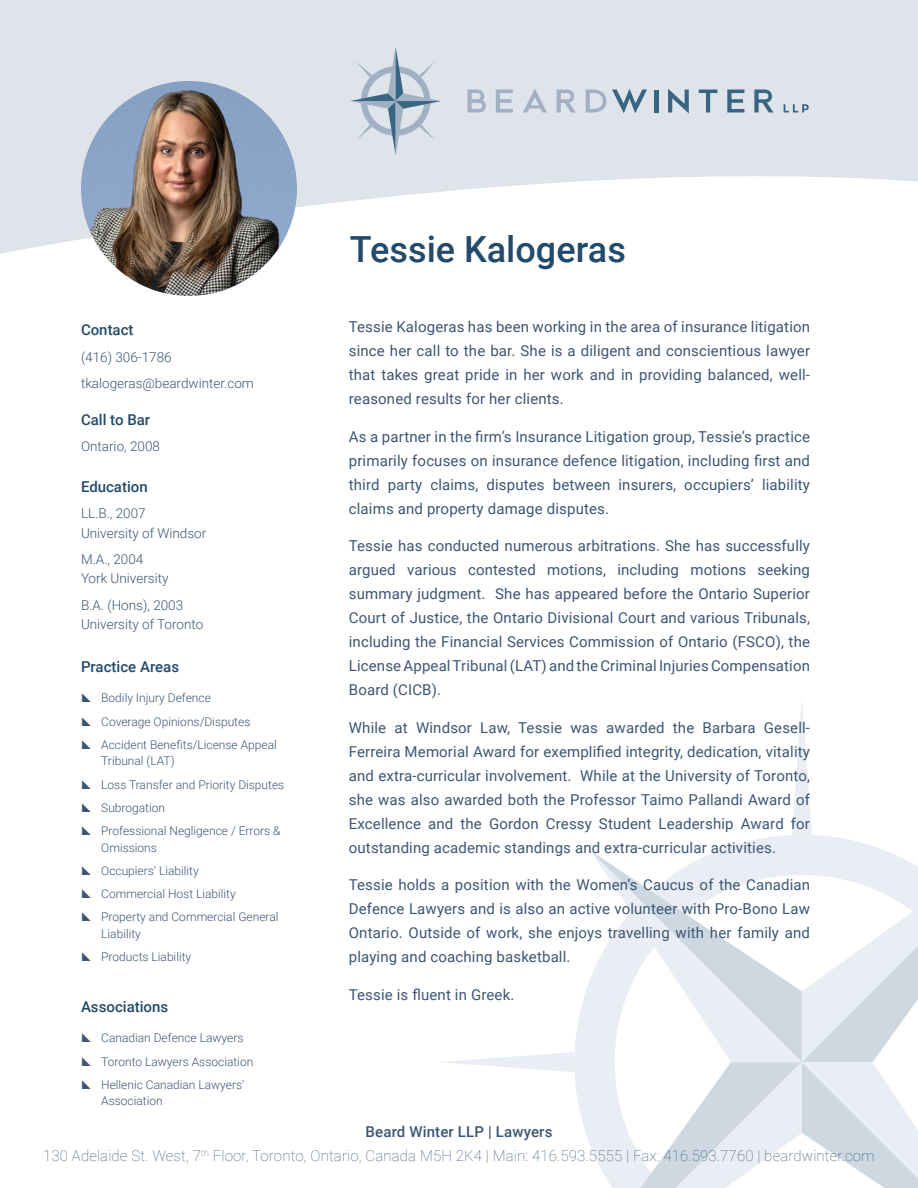
<style>
.page{position:relative;width:918px;height:1188px;background:#fff}
.page>*{position:absolute;margin:0;border:0;box-sizing:border-box;transform-origin:0 0}
.Heading_2{font:500 36px "Roboto";color:#234a6b}
.t1{font:15px/24px "Roboto";letter-spacing:.01em;color:#3b5675;text-align:justify}
.t2{font:100 15px "Roboto";letter-spacing:.01em;color:#3b5675}
.Heading_1{font:500 15px "Roboto";color:#234a6b}
.t3{font:500 15px "Roboto";letter-spacing:.01em;color:#3b5675}
.Side_Bar{font:300 13.5px/19.5px "Roboto";color:#3b5675}
.t4{font:300 12px/16.5px "Roboto";color:#3b5675}
</style>
<div class="page">
<svg style="left:442px;top:702px;width:476px;height:486px"></svg>
<svg style="left:0;top:0;width:918px;height:254px;fill:#dfe4ea"></svg>
<img style="left:81px;top:81px;width:216px;height:215px">
<p class="Heading_1" style="left:81px;top:319px;width:54px">Contact</p>
<p class="Side_Bar" style="left:81px;top:346px;width:92px">(416) 306-1786</p>
<p class="Side_Bar" style="left:81px;top:373px;width:174px">tkalogeras@beardwinter.com</p>
<p class="Heading_1" style="left:81px;top:409px;width:71px">Call to Bar</p>
<p class="Side_Bar" style="left:81px;top:436px;width:81px">Ontario, 2008</p>
<p class="Heading_1" style="left:81px;top:476px;width:68px">Education</p>
<p class="Side_Bar" style="left:81px;top:503px;width:127px">LL.B., 2007<br>University of Windsor</p>
<p class="Side_Bar" style="left:81px;top:549px;width:89px">M.A., 2004<br>York University</p>
<p class="Side_Bar" style="left:81px;top:595px;width:124px">B.A. (Hons), 2003<br>University of Toronto</p>
<p class="Heading_1" style="left:81px;top:656px;width:100px">Practice Areas</p>
<p class="t4" style="left:101px;top:689px;width:111px">Bodily Injury Defence</p>
<p class="t4" style="left:101px;top:713px;width:151px">Coverage Opinions/Disputes</p>
<p class="t4" style="left:101px;top:736px;width:177px">Accident Benefits/License Appeal<br>Tribunal (LAT)</p>
<p class="t4" style="left:101px;top:776px;width:185px">Loss Transfer and Priority Disputes</p>
<p class="t4" style="left:101px;top:799px;width:65px">Subrogation</p>
<p class="t4" style="left:101px;top:822px;width:181px">Professional Negligence / Errors &amp;<br>Omissions</p>
<p class="t4" style="left:101px;top:862px;width:99px">Occupiers’ Liability</p>
<p class="t4" style="left:101px;top:885px;width:136px">Commercial Host Liability</p>
<p class="t4" style="left:101px;top:908px;width:179px">Property and Commercial General<br>Liability</p>
<p class="t4" style="left:101px;top:948px;width:92px">Products Liability</p>
<p class="Heading_1" style="left:81px;top:997px;width:89px">Associations</p>
<p class="t4" style="left:101px;top:1030px;width:144px">Canadian Defence Lawyers</p>
<p class="t4" style="left:101px;top:1053px;width:154px">Toronto Lawyers Association</p>
<p class="t4" style="left:101px;top:1076px;width:145px">Hellenic Canadian Lawyers’<br>Association</p>
<p class="Heading_2" style="left:350px;top:224px;width:278px">Tessie Kalogeras</p>
<p class="t1" style="left:349px;top:315px;width:463px">Tessie Kalogeras has been working in the area of insurance litigation since her call to the bar. She is a diligent and conscientious lawyer that takes great pride in her work and in providing balanced, well&shy;reasoned results for her clients.</p>
<p class="t1" style="left:349px;top:424px;width:463px">As a partner in the firm’s Insurance Litigation group, Tessie’s practice primarily focuses on insurance defence litigation, including first and third party claims, disputes between insurers, occupiers’ liability claims and property damage disputes.</p>
<p class="t1" style="left:349px;top:534px;width:463px">Tessie has conducted numerous arbitrations. She has successfully argued various contested motions, including motions seeking summary judgment. She has appeared before the Ontario Superior Court of Justice, the Ontario Divisional Court and various Tribunals, including the Financial Services Commission of Ontario (FSCO), the License Appeal Tribunal (LAT) and the Criminal Injuries Compensation Board (CICB).</p>
<p class="t1" style="left:349px;top:715px;width:463px">While at Windsor Law, Tessie was awarded the Barbara Gesell-Ferreira Memorial Award for exemplified integrity, dedication, vitality and extra-curricular involvement. While at the University of Toronto, she was also awarded both the Professor Taimo Pallandi Award of Excellence and the Gordon Cressy Student Leadership Award for outstanding academic standings and extra-curricular activities.</p>
<p class="t1" style="left:349px;top:873px;width:463px">Tessie holds a position with the Women’s Caucus of the Canadian Defence Lawyers and is also an active volunteer with Pro-Bono Law Ontario. Outside of work, she enjoys travelling with her family and playing and coaching basketball.</p>
<p class="t1" style="left:349px;top:982px;width:167px">Tessie is fluent in Greek.</p>
<p class="t3" style="left:366px;top:1121px;width:188px">Beard Winter LLP | Lawyers</p>
<p class="t2" style="left:43px;top:1145px;width:833px">130 Adelaide St. West, 7<sup>th</sup> Floor, Toronto, Ontario, Canada M5H 2K4 | Main: 416.593.5555 | Fax: 416.593.7760 | beardwinter.com</p>
</div>
